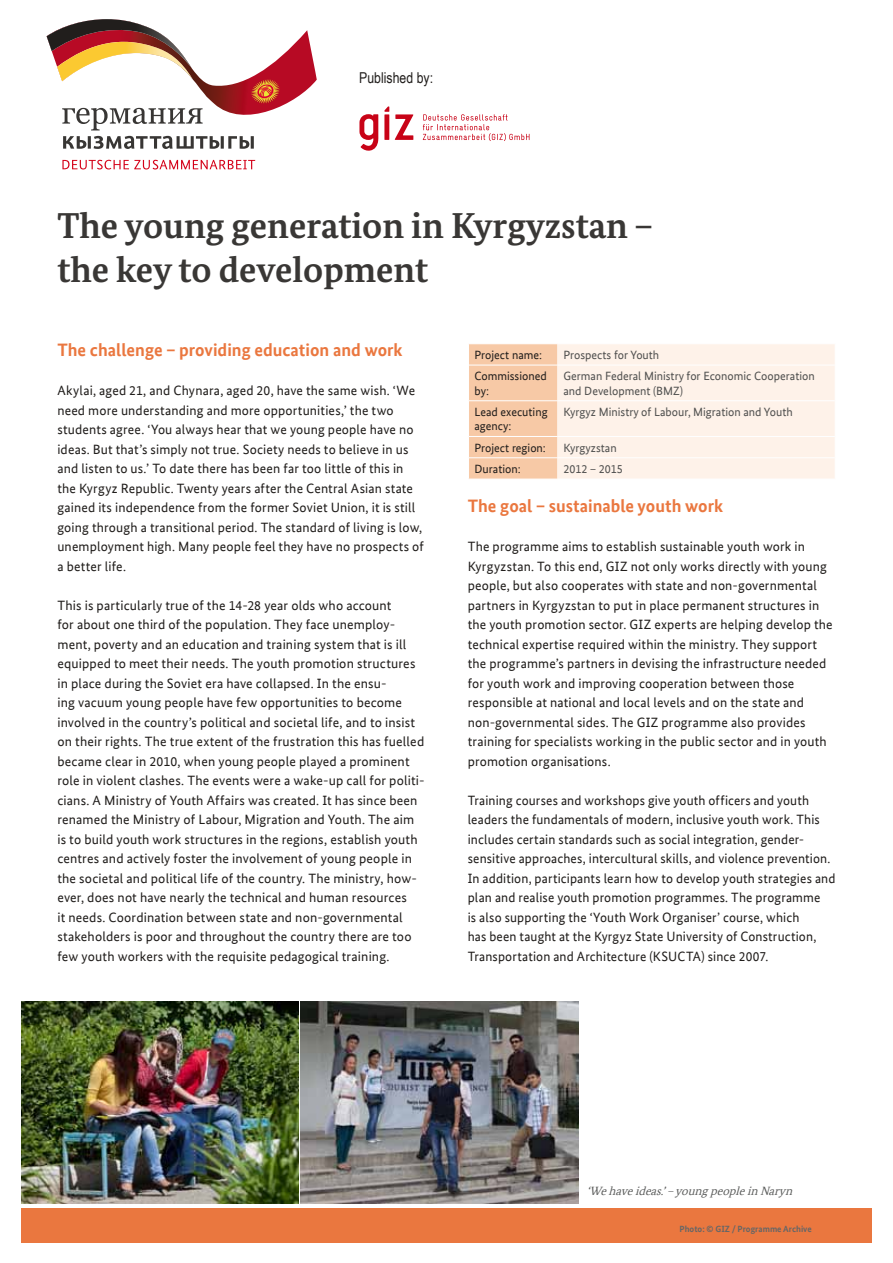
<style>
.page{position:relative;width:893px;height:1263px;background:#fff}
.page>*{position:absolute;margin:0;border:0;box-sizing:border-box;transform-origin:0 0}
.t1{font:700 36px/43.5px "Bundes Serif";color:#393735}
.t2{font:700 18px "Bundes Sans Office";color:#ea773f}
.t3{font:15px "Arial Narrow";color:#211e1c}
.t4{font:13.5px/19.5px "Bundes Sans Office";letter-spacing:.01em;color:#211e1c}
.t5{font:12px/14.4px "Bundes Sans Office";color:#50504f}
.t6{font:12px/14.4px "Bundes Sans Office";color:#211e1c}
.t7{font:italic 12px "Bundes Serif Office";color:#5c5d5c}
.t8{font:700 9px "Bundes Sans";color:#666}
</style>
<div class="page">
<div style="left:21px;top:1208px;width:851px;height:34px;background:#ea773f"></div>
<svg style="left:468px;top:344px;width:367px;height:135px;background:#fce8d9"></svg>
<hr style="left:469px;top:365px;width:88px;height:1px;background:#fff">
<hr style="left:557px;top:365px;width:278px;height:1px;background:#fff">
<hr style="left:469px;top:400px;width:88px;height:1px;background:#fff">
<hr style="left:557px;top:400px;width:278px;height:1px;background:#fff">
<hr style="left:469px;top:457px;width:88px;height:1px;background:#fff">
<hr style="left:557px;top:457px;width:278px;height:1px;background:#fff">
<hr style="left:469px;top:436px;width:88px;height:1px;background:#fff">
<hr style="left:557px;top:436px;width:278px;height:1px;background:#fff">
<img style="left:21px;top:1002px;width:278px;height:201px">
<img style="left:301px;top:1002px;width:277px;height:201px">
<svg style="left:359px;top:114px;width:19px;height:37px"></svg>
<svg style="left:395px;top:114px;width:18px;height:26px"></svg>
<svg style="left:384px;top:106px;width:5px;height:34px"></svg>
<svg style="left:423px;top:114px;width:106px;height:27px"></svg>
<svg style="left:62px;top:160px;width:193px;height:9px"></svg>
<svg style="left:63px;top:136px;width:191px;height:13px"></svg>
<svg style="left:47px;top:19px;width:270px;height:111px"></svg>
<p class="t3" style="left:359px;top:66px;width:75px">Published by:</p>
<h1 class="t1" style="left:57px;top:204px;width:597px">The young generation in Kyrgyzstan – the key to development</h1>
<h2 class="t2" style="left:57px;top:340px;width:347px">The challenge – providing education and work</h2>
<p class="t4" style="left:57px;top:381px;width:368px">Akylai, aged 21, and Chynara, aged 20, have the same wish. ‘We need more understanding and more opportunities,’ the two students agree. ‘You always hear that we young people have no ideas. But that’s simply not true. Society needs to believe in us and listen to us.’ To date there has been far too little of this in the Kyrgyz Republic. Twenty years after the Central Asian state gained its independence from the former Soviet Union, it is still going through a transitional period. The standard of living is low, unemployment high. Many people feel they have no prospects of a better life.</p>
<p class="t4" style="left:57px;top:595px;width:369px">This is particularly true of the 14-28 year olds who account<br>for about one third of the population. They face unemploy&shy;ment, poverty and an education and training system that is ill equipped to meet their needs. The youth promotion structures in place during the Soviet era have collapsed. In the ensu-<br>ing vacuum young people have few opportunities to become involved in the country’s political and societal life, and to insist on their rights. The true extent of the frustration this has fuelled became clear in 2010, when young people played a prominent role in violent clashes. The events were a wake-up call for politi&shy;cians. A Ministry of Youth Affairs was created. It has since been renamed the Ministry of Labour, Migration and Youth. The aim is to build youth work structures in the regions, establish youth centres and actively foster the involvement of young people in the societal and political life of the country. The ministry, how&shy;ever, does not have nearly the technical and human resources<br>it needs. Coordination between state and non-governmental stakeholders is poor and throughout the country there are too few youth workers with the requisite pedagogical training.</p>
<p class="t6" style="left:474px;top:348px;width:69px">Project name:</p>
<p class="t5" style="left:563px;top:348px;width:97px">Prospects for Youth</p>
<p class="t6" style="left:474px;top:369px;width:74px">Commissioned by:</p>
<p class="t5" style="left:563px;top:369px;width:253px">German Federal Ministry for Economic Cooperation and Development (BMZ)</p>
<p class="t6" style="left:474px;top:405px;width:75px">Lead executing agency:</p>
<p class="t5" style="left:563px;top:405px;width:231px">Kyrgyz Ministry of Labour, Migration and Youth</p>
<p class="t6" style="left:474px;top:440px;width:73px">Project region:</p>
<p class="t5" style="left:563px;top:440px;width:55px">Kyrgyzstan</p>
<p class="t6" style="left:474px;top:462px;width:48px">Duration:</p>
<p class="t5" style="left:563px;top:462px;width:61px">2012 – 2015</p>
<h2 class="t2" style="left:468px;top:496px;width:257px">The goal – sustainable youth work</h2>
<p class="t4" style="left:468px;top:537px;width:366px">The programme aims to establish sustainable youth work in Kyrgyzstan. To this end, GIZ not only works directly with young people, but also cooperates with state and non-governmental partners in Kyrgyzstan to put in place permanent structures in the youth promotion sector. GIZ experts are helping develop the technical expertise required within the ministry. They support the programme’s partners in devising the infrastructure needed for youth work and improving cooperation between those responsible at national and local levels and on the state and non-governmental sides. The GIZ programme also provides training for specialists working in the public sector and in youth promotion organisations.</p>
<p class="t4" style="left:468px;top:790px;width:369px">Training courses and workshops give youth officers and youth leaders the fundamentals of modern, inclusive youth work. This includes certain standards such as social integration, gender&shy;sensitive approaches, intercultural skills, and violence prevention.<br>In addition, participants learn how to develop youth strategies and plan and realise youth promotion programmes. The programme<br>is also supporting the ‘Youth Work Organiser’ course, which<br>has been taught at the Kyrgyz State University of Construction, Transportation and Architecture (KSUCTA) since 2007.</p>
<p class="t7" style="left:587px;top:1184px;width:210px">‘Wehaveideas.’–youngpeoplein Naryn</p>
<p class="t8" style="left:679px;top:1224px;width:134px">Photo: © GIZ / Programme Archive</p>
</div>
